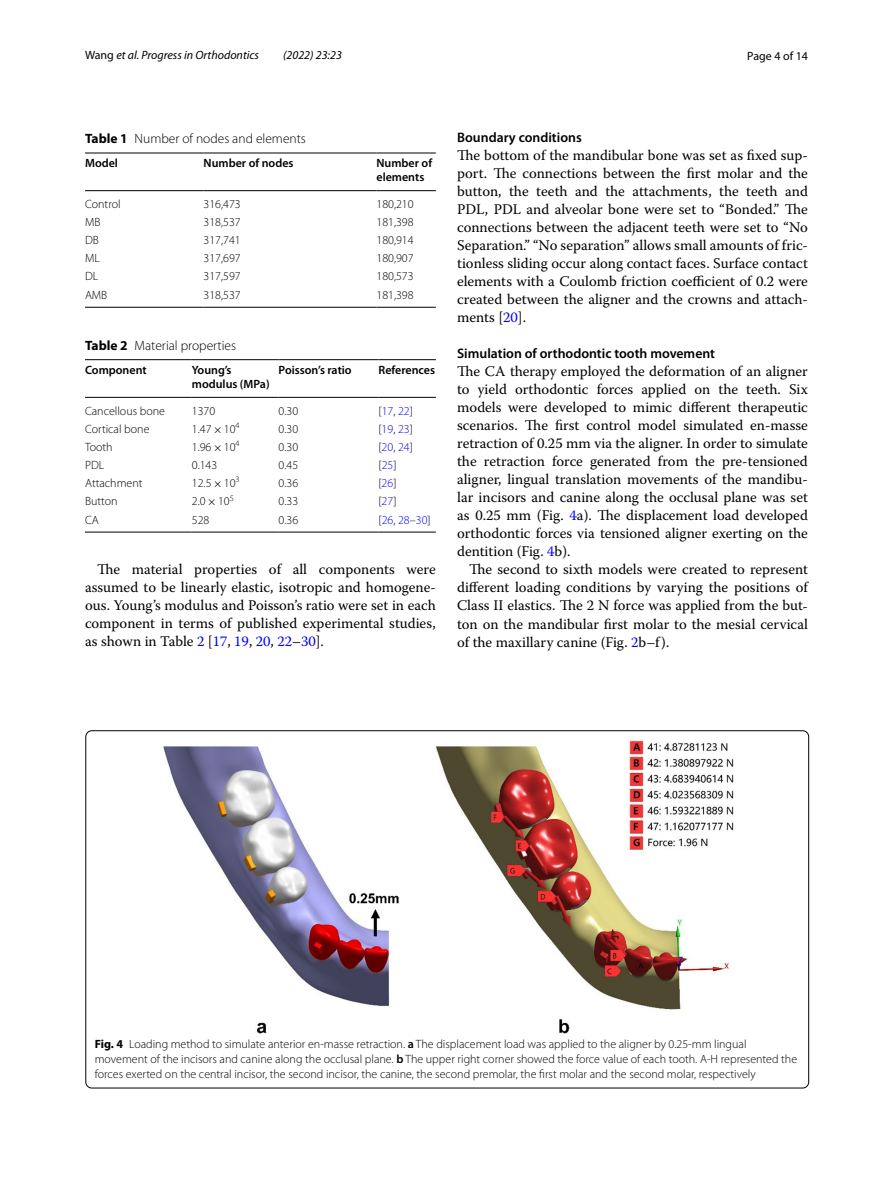
<style>
.page{position:relative;width:893px;height:1187px;background:#fff}
.page>*{position:absolute;margin:0;border:0;box-sizing:border-box;transform-origin:0 0}
.t1{font:14.7px/18px "Warnock Pro";color:#000;text-align:justify}
.t2{font:600 13.8px "Myriad Pro";color:#000}
.t3{font:300 13.5px "Myriad Pro";color:#000}
.t4{font:300 12px/15px "Myriad Pro";color:#000}
.t5{font:600 12px/13.5px "Myriad Pro";color:#000}
.t6{font:italic 12px "Myriad Pro";color:#000}
.t7{font:300 12px "Myriad Pro";color:#00f}
.t8{font:12px "Myriad Pro";color:#000}
.s1{font-style:normal}
.s2{font-weight:700}
.s3{color:#000}
.s4{font-family:"MTSY";font-weight:400}
.s5{color:#00f}
.s6{font-weight:600}
</style>
<div class="page">
<hr style="left:85px;top:153px;width:119px;height:1px;background:#000">
<hr style="left:85px;top:190px;width:119px;height:1px;background:#000">
<hr style="left:204px;top:153px;width:172px;height:1px;background:#000">
<hr style="left:204px;top:190px;width:172px;height:1px;background:#000">
<hr style="left:376px;top:153px;width:60px;height:1px;background:#000">
<hr style="left:376px;top:190px;width:60px;height:1px;background:#000">
<hr style="left:85px;top:307px;width:119px;height:1px;background:#000">
<hr style="left:204px;top:307px;width:172px;height:1px;background:#000">
<hr style="left:376px;top:307px;width:60px;height:1px;background:#000">
<hr style="left:85px;top:359px;width:107px;height:1px;background:#000">
<hr style="left:85px;top:397px;width:107px;height:1px;background:#000">
<hr style="left:192px;top:359px;width:87px;height:1px;background:#000">
<hr style="left:192px;top:397px;width:87px;height:1px;background:#000">
<hr style="left:279px;top:359px;width:99px;height:1px;background:#000">
<hr style="left:279px;top:397px;width:99px;height:1px;background:#000">
<hr style="left:378px;top:359px;width:58px;height:1px;background:#000">
<hr style="left:378px;top:397px;width:58px;height:1px;background:#000">
<hr style="left:85px;top:532px;width:107px;height:1px;background:#000">
<hr style="left:192px;top:532px;width:87px;height:1px;background:#000">
<hr style="left:279px;top:532px;width:99px;height:1px;background:#000">
<hr style="left:378px;top:532px;width:58px;height:1px;background:#000">
<img style="left:163px;top:739px;width:571px;height:294px">
<p class="t6" style="left:85px;top:48px;width:176px"><span class="s1">Wang</span> et al. Progress in Orthodontics</p>
<p class="t6" style="left:283px;top:48px;width:60px">(2022) 23:23</p>
<p class="t8" style="left:747px;top:48px;width:62px">Page 4 of 14</p>
<p class="t3" style="left:85px;top:131px;width:222px"><span class="s2">Table 1</span> Number of nodes and elements</p>
<p class="t5" style="left:85px;top:156px;width:34px">Model</p>
<p class="t5" style="left:204px;top:156px;width:91px">Number of nodes</p>
<p class="t5" style="left:376px;top:156px;width:57px">Number of elements</p>
<p class="t4" style="left:85px;top:196px;width:37px">Control</p>
<p class="t4" style="left:204px;top:196px;width:39px">316,473</p>
<p class="t4" style="left:376px;top:196px;width:39px">180,210</p>
<p class="t4" style="left:85px;top:215px;width:17px">MB</p>
<p class="t4" style="left:204px;top:215px;width:39px">318,537</p>
<p class="t4" style="left:376px;top:215px;width:39px">181,398</p>
<p class="t4" style="left:85px;top:233px;width:15px">DB</p>
<p class="t4" style="left:204px;top:233px;width:39px">317,741</p>
<p class="t4" style="left:376px;top:233px;width:39px">180,914</p>
<p class="t4" style="left:85px;top:251px;width:16px">ML</p>
<p class="t4" style="left:204px;top:251px;width:39px">317,697</p>
<p class="t4" style="left:376px;top:251px;width:39px">180,907</p>
<p class="t4" style="left:85px;top:269px;width:15px">DL</p>
<p class="t4" style="left:204px;top:269px;width:39px">317,597</p>
<p class="t4" style="left:376px;top:269px;width:39px">180,573</p>
<p class="t4" style="left:85px;top:287px;width:24px">AMB</p>
<p class="t4" style="left:204px;top:287px;width:39px">318,537</p>
<p class="t4" style="left:376px;top:287px;width:39px">181,398</p>
<p class="t3" style="left:85px;top:338px;width:153px"><span class="s2">Table 2</span> Material properties</p>
<p class="t5" style="left:85px;top:363px;width:63px">Component</p>
<p class="t5" style="left:192px;top:363px;width:79px">Young’s modulus (MPa)</p>
<p class="t5" style="left:279px;top:363px;width:75px">Poisson’s ratio</p>
<p class="t5" style="left:378px;top:363px;width:58px">References</p>
<p class="t4" style="left:85px;top:403px;width:82px">Cancellous bone</p>
<p class="t4" style="left:192px;top:403px;width:25px">1370</p>
<p class="t4" style="left:279px;top:403px;width:21px">0.30</p>
<p class="t7" style="left:378px;top:404px;width:36px"><span class="s3">[</span>17<span class="s3">,</span> 22<span class="s3">]</span></p>
<p class="t4" style="left:85px;top:421px;width:66px">Cortical bone</p>
<p class="t4" style="left:192px;top:421px;width:49px">1.47<span class="s4">×</span> -10<sup>4</sup></p>
<p class="t4" style="left:279px;top:421px;width:21px">0.30</p>
<p class="t7" style="left:378px;top:422px;width:36px"><span class="s3">[</span>19<span class="s3">,</span> 23<span class="s3">]</span></p>
<p class="t4" style="left:85px;top:439px;width:29px">Tooth</p>
<p class="t4" style="left:192px;top:439px;width:49px">1.96<span class="s4">×</span> -10<sup>4</sup></p>
<p class="t4" style="left:279px;top:439px;width:21px">0.30</p>
<p class="t7" style="left:378px;top:440px;width:36px"><span class="s3">[</span>20<span class="s3">,</span> 24<span class="s3">]</span></p>
<p class="t4" style="left:85px;top:457px;width:21px">PDL</p>
<p class="t4" style="left:192px;top:457px;width:27px">0.143</p>
<p class="t4" style="left:279px;top:457px;width:21px">0.45</p>
<p class="t4" style="left:378px;top:457px;width:20px">[<span class="s5">25</span>]</p>
<p class="t4" style="left:85px;top:476px;width:59px">Attachment</p>
<p class="t4" style="left:192px;top:476px;width:49px">12.5<span class="s4">×</span> -10<sup>3</sup></p>
<p class="t4" style="left:279px;top:476px;width:21px">0.36</p>
<p class="t4" style="left:378px;top:476px;width:20px">[<span class="s5">26</span>]</p>
<p class="t4" style="left:85px;top:494px;width:34px">Button</p>
<p class="t4" style="left:192px;top:494px;width:44px">2.0<span class="s4">×</span> -10<sup>5</sup></p>
<p class="t4" style="left:279px;top:494px;width:21px">0.33</p>
<p class="t4" style="left:378px;top:494px;width:20px">[<span class="s5">27</span>]</p>
<p class="t4" style="left:85px;top:512px;width:15px">CA</p>
<p class="t4" style="left:192px;top:512px;width:19px">528</p>
<p class="t4" style="left:279px;top:512px;width:21px">0.36</p>
<p class="t7" style="left:378px;top:513px;width:54px"><span class="s3">[</span>26<span class="s3">,</span> 28<span class="s3">–</span>30<span class="s3">]</span></p>
<p class="t1" style="left:85px;top:560px;width:352px;text-indent:12px">The material properties of all components were assumed to be linearly elastic, isotropic and homogene&shy;ous. Young’s modulus and Poisson’s ratio were set in each component in terms of published experimental studies, as shown in Table <span class="s5">2</span> [<span class="s5">17</span>, <span class="s5">19</span>, <span class="s5">20</span>, <span class="s5">22</span>–<span class="s5">30</span>].</p>
<p class="t2" style="left:457px;top:129px;width:126px">Boundary conditions</p>
<p class="t1" style="left:457px;top:146px;width:352px">The bottom of the mandibular bone was set as fixed sup&shy;port. The connections between the first molar and the button, the teeth and the attachments, the teeth and PDL, PDL and alveolar bone were set to “Bonded.” The connections between the adjacent teeth were set to “No Separation.” “No separation” allows small amounts of fric&shy;tionless sliding occur along contact faces. Surface contact elements with a Coulomb friction coefficient of 0.2 were created between the aligner and the crowns and attach&shy;ments [<span class="s5">20</span>].</p>
<p class="t2" style="left:457px;top:345px;width:260px">Simulation of orthodontic tooth movement</p>
<p class="t1" style="left:457px;top:362px;width:352px">The CA therapy employed the deformation of an aligner to yield orthodontic forces applied on the teeth. Six models were developed to mimic different therapeutic scenarios. The first control model simulated en-masse retraction of 0.25 mm via the aligner. In order to simulate the retraction force generated from the pre-tensioned aligner, lingual translation movements of the mandibu&shy;lar incisors and canine along the occlusal plane was set as 0.25 mm (Fig. <span class="s5">4</span>a). The displacement load developed orthodontic forces via tensioned aligner exerting on the dentition (Fig. <span class="s5">4</span>b).</p>
<p class="t1" style="left:457px;top:560px;width:352px;text-indent:12px">The second to sixth models were created to represent different loading conditions by varying the positions of Class II elastics. The 2 N force was applied from the but&shy;ton on the mandibular first molar to the mesial cervical of the maxillary canine (Fig. <span class="s5">2</span>b–f).</p>
<p class="t4" style="left:95px;top:1036px;width:704px"><span class="s2">Fig. 4</span> Loading method to simulate anterior en-masse retraction. <span class="s6">a</span> The displacement load was applied to the aligner by 0.25-mm lingual movement of the incisors and canine along the occlusal plane. <span class="s6">b</span> The upper right corner showed the force value of each tooth. A-H represented the forces exerted on the central incisor, the second incisor, the canine, the second premolar, the first molar and the second molar, respectively</p>
</div>
